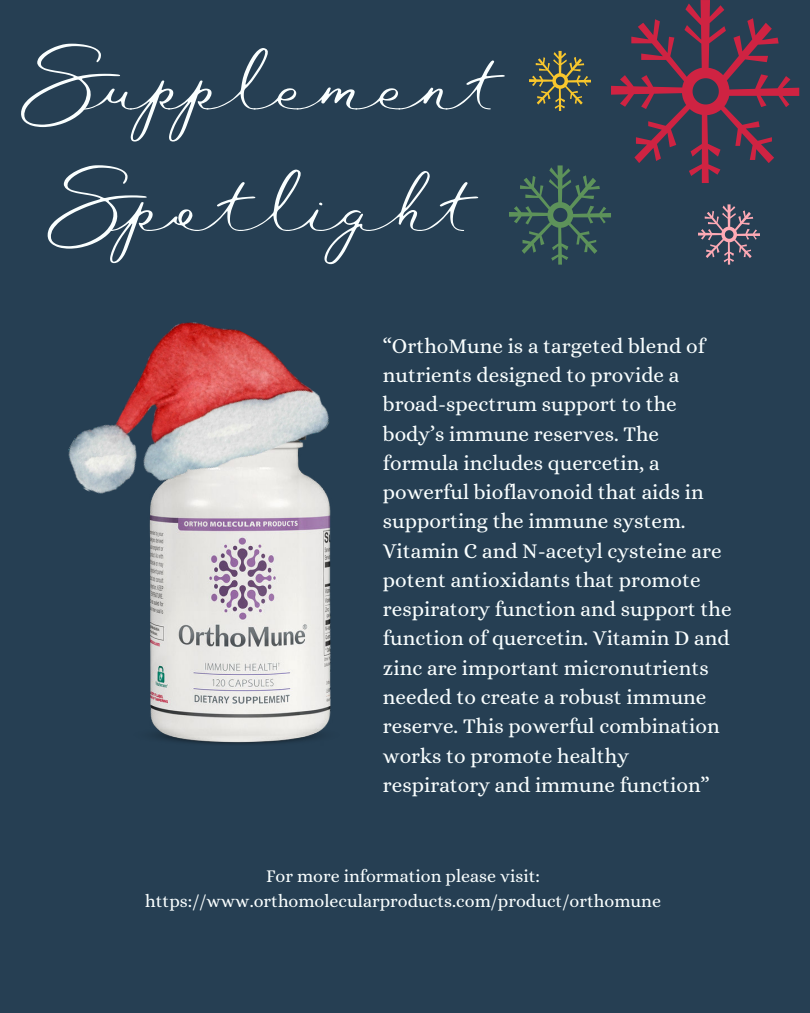
<style>
.page{position:relative;width:810px;height:1013px;background:#fff}
.page>*{position:absolute;margin:0;border:0;box-sizing:border-box;transform-origin:0 0}
.t1{font:87px/121.5px "Waymar Script";color:#faffff;text-align:center}
.t2{font:21.1px/29.2px "Alice";color:#faffff}
.t3{font:18px/24.8px "Alice";color:#faffff;text-align:center}
</style>
<div class="page">
<div style="left:0;top:0;width:810px;height:1012px;background:#263f53"></div>
<svg style="left:611px;top:0;width:188px;height:183px"></svg>
<svg style="left:509px;top:165px;width:102px;height:99px"></svg>
<svg style="left:698px;top:204px;width:62px;height:60px"></svg>
<svg style="left:529px;top:51px;width:62px;height:60px"></svg>
<img style="left:150px;top:577px;width:181px;height:167px">
<img style="left:68px;top:322px;width:263px;height:255px">
<h1 class="t1" style="left:22px;top:27px;width:469px">Supplement<br>Spotlight</h1>
<p class="t2" style="left:383px;top:332px;width:350px">“OrthoMune is a targeted blend of nutrients designed to provide a broad-spectrum support to the body’s immune reserves. The formula includes quercetin, a powerful bioflavonoid that aids in supporting the immune system.<br>Vitamin C and N-acetyl cysteine are potent antioxidants that promote respiratory function and support the function of quercetin. Vitamin D and zinc are important micronutrients needed to create a robust immune reserve. This powerful combination works to promote healthy respiratory and immune function”</p>
<p class="t3" style="left:145px;top:864px;width:517px">For more information please visit: https://www.orthomolecularproducts.com/product/orthomune</p>
</div>
